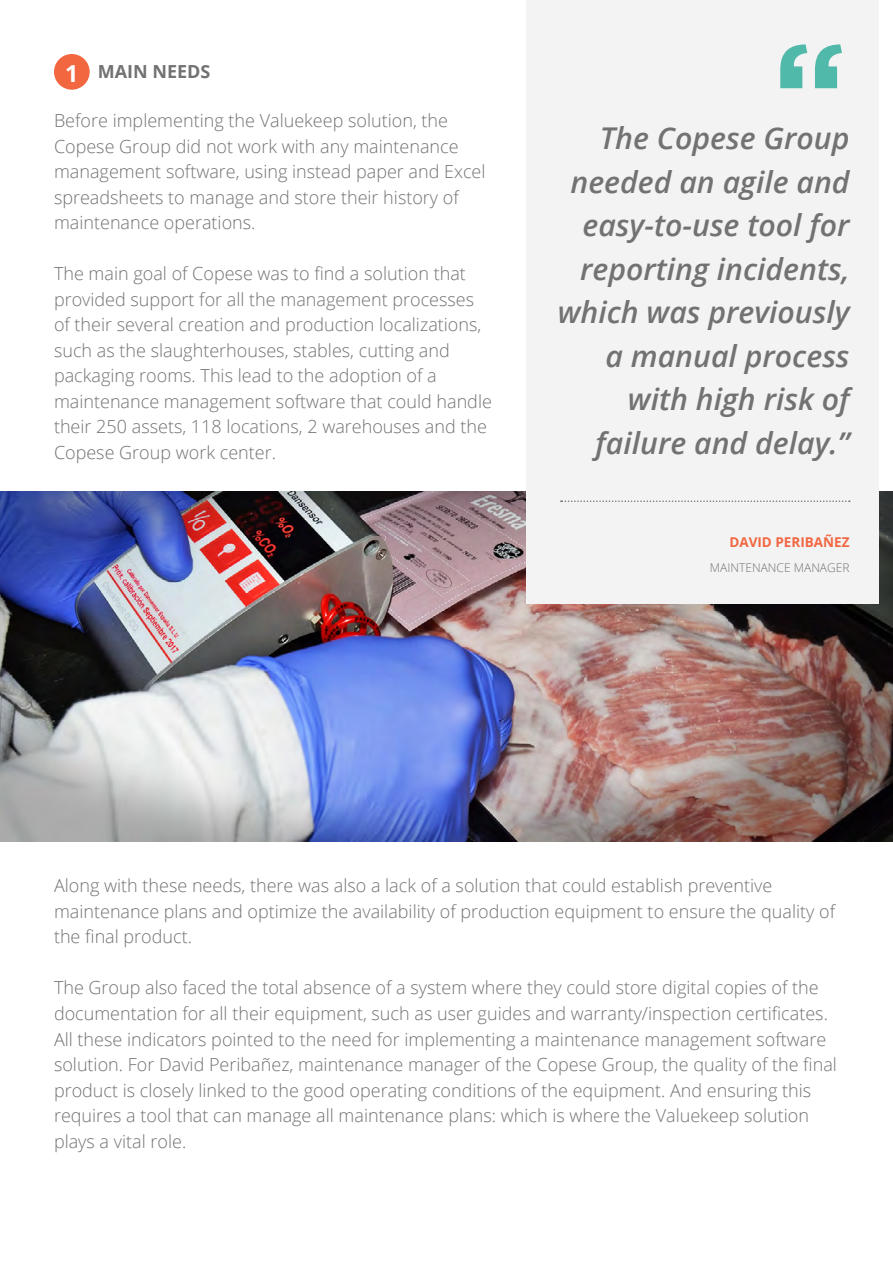
<style>
.page{position:relative;width:893px;height:1263px;background:#fff}
.page>*{position:absolute;margin:0;border:0;box-sizing:border-box;transform-origin:0 0}
.t1{font:italic 600 30px/43.5px "Open Sans";color:#727272;text-align:right}
.t2{font:700 23.4px "Open Sans";color:#fff}
.t3{font:300 18px/25.5px "Open Sans";color:#727272}
.t4{font:700 18px "Open Sans";color:#727272}
.t5{font:700 13.5px "Open Sans";color:#f26640}
.t6{font:300 12px "Open Sans";color:#727272}
</style>
<div class="page">
<img style="left:0;top:491px;width:893px;height:350px">
<div style="left:526px;top:0;width:353px;height:604px;background:#f3f3f3"></div>
<div style="left:54px;top:54px;width:36px;height:36px;background:#f26640;border-radius:50%"></div>
<svg style="left:561px;top:500px;width:289px;height:2px"></svg>
<svg style="left:780px;top:44px;width:62px;height:44px"></svg>
<p class="t2" style="left:65px;top:57px;width:15px">1</p>
<p class="t4" style="left:98px;top:58px;width:114px">MAIN NEEDS</p>
<p class="t3" style="left:54px;top:108px;width:433px">Before implementing the Valuekeep solution, the Copese Group did not work with any maintenance management software, using instead paper and Excel spreadsheets to manage and store their history of maintenance operations.</p>
<p class="t3" style="left:54px;top:261px;width:439px">The main goal of Copese was to find a solution that provided support for all the management processes of their several creation and production localizations, such as the slaughterhouses, stables, cutting and packaging rooms. This lead to the adoption of a maintenance management software that could handle their 250 assets, 118 locations, 2 warehouses and the Copese Group work center.</p>
<h1 class="t1" style="left:558px;top:116px;width:293px">The Copese Group needed an agile and easy-to-use tool for reporting incidents, which was previously a manual process with high risk of failure and delay.”</h1>
<p class="t5" style="left:729px;top:532px;width:122px">DAVID PERIBAÑEZ</p>
<p class="t6" style="left:710px;top:560px;width:141px">MAINTENANCE MANAGER</p>
<p class="t3" style="left:54px;top:873px;width:783px">Along with these needs, there was also a lack of a solution that could establish preventive maintenance plans and optimize the availability of production equipment to ensure the quality of the final product.</p>
<p class="t3" style="left:54px;top:975px;width:784px">The Group also faced the total absence of a system where they could store digital copies of the documentation for all their equipment, such as user guides and warranty/inspection certificates.<br>All these indicators pointed to the need for implementing a maintenance management software solution. For David Peribañez, maintenance manager of the Copese Group, the quality of the final product is closely linked to the good operating conditions of the equipment. And ensuring this requires a tool that can manage all maintenance plans: which is where the Valuekeep solution plays a vital role.</p>
</div>
